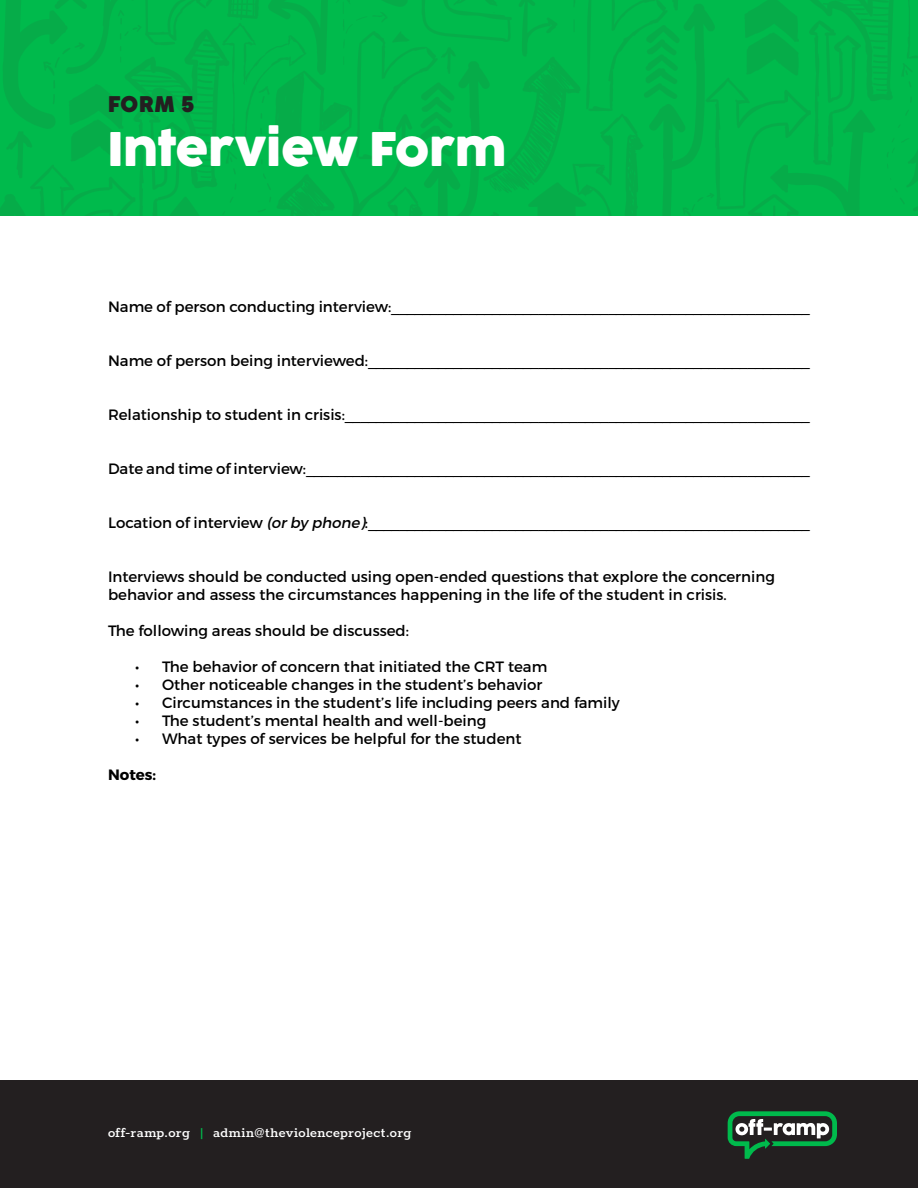
<style>
.page{position:relative;width:918px;height:1188px;background:#fff}
.page>*{position:absolute;margin:0;border:0;box-sizing:border-box;transform-origin:0 0}
.t1{font:700 45px "Cocogoose Pro";letter-spacing:-.005em;color:#fff}
.t2{font:700 21px "Cocogoose Pro";color:#231f20}
.t3{font:15px/18px "Montserrat";color:#000}
.t4{font:600 15px "Rokkitt";letter-spacing:.02em;color:#fff}
.t5{font:700 15px "Montserrat";color:#000}
.s1{font-style:italic}
.s2{color:#00ba4c}
</style>
<div class="page">
<svg style="left:0;top:0;width:918px;height:216px;background:#01b64b"></svg>
<div style="left:0;top:1080px;width:918px;height:108px;background:#231f20"></div>
<svg style="left:728px;top:1111px;width:109px;height:48px"></svg>
<h2 class="t2" style="left:108px;top:87px;width:88px">FORM 5</h2>
<h1 class="t1" style="left:108px;top:112px;width:400px">Interview Form</h1>
<p class="t3" style="left:108px;top:297px;width:703px">Name of person conducting interview:______________________________________________________</p>
<p class="t3" style="left:108px;top:351px;width:704px">Name of person being interviewed:_________________________________________________________</p>
<p class="t3" style="left:108px;top:405px;width:704px">Relationship to student in crisis:____________________________________________________________</p>
<p class="t3" style="left:108px;top:459px;width:704px">Date and time of interview:_________________________________________________________________</p>
<p class="t3" style="left:108px;top:513px;width:704px">Location of interview <span class="s1">(orby phone)</span>:_________________________________________________________</p>
<p class="t3" style="left:108px;top:567px;width:668px">Interviews should be conducted using open-ended questions that explore the concerning behavior and assess the circumstances happening in the life of the student in crisis.</p>
<p class="t3" style="left:108px;top:621px;width:303px">The following areas should be discussed:</p>
<p class="t3" style="left:135px;top:657px;width:414px">• The behavior of concern that initiated the CRT team</p>
<p class="t3" style="left:135px;top:675px;width:409px">• Other noticeable changes in the student’s behavior</p>
<p class="t3" style="left:135px;top:693px;width:486px">• Circumstances in the student’s life including peers and family</p>
<p class="t3" style="left:135px;top:711px;width:353px">• The student’s mental health and well-being</p>
<p class="t3" style="left:135px;top:729px;width:388px">• What types of services be helpful for the student</p>
<p class="t5" style="left:108px;top:765px;width:50px">Notes:</p>
<p class="t4" style="left:108px;top:1123px;width:305px">off-ramp.org <span class="s2">|</span> admin@theviolenceproject.org</p>
</div>
